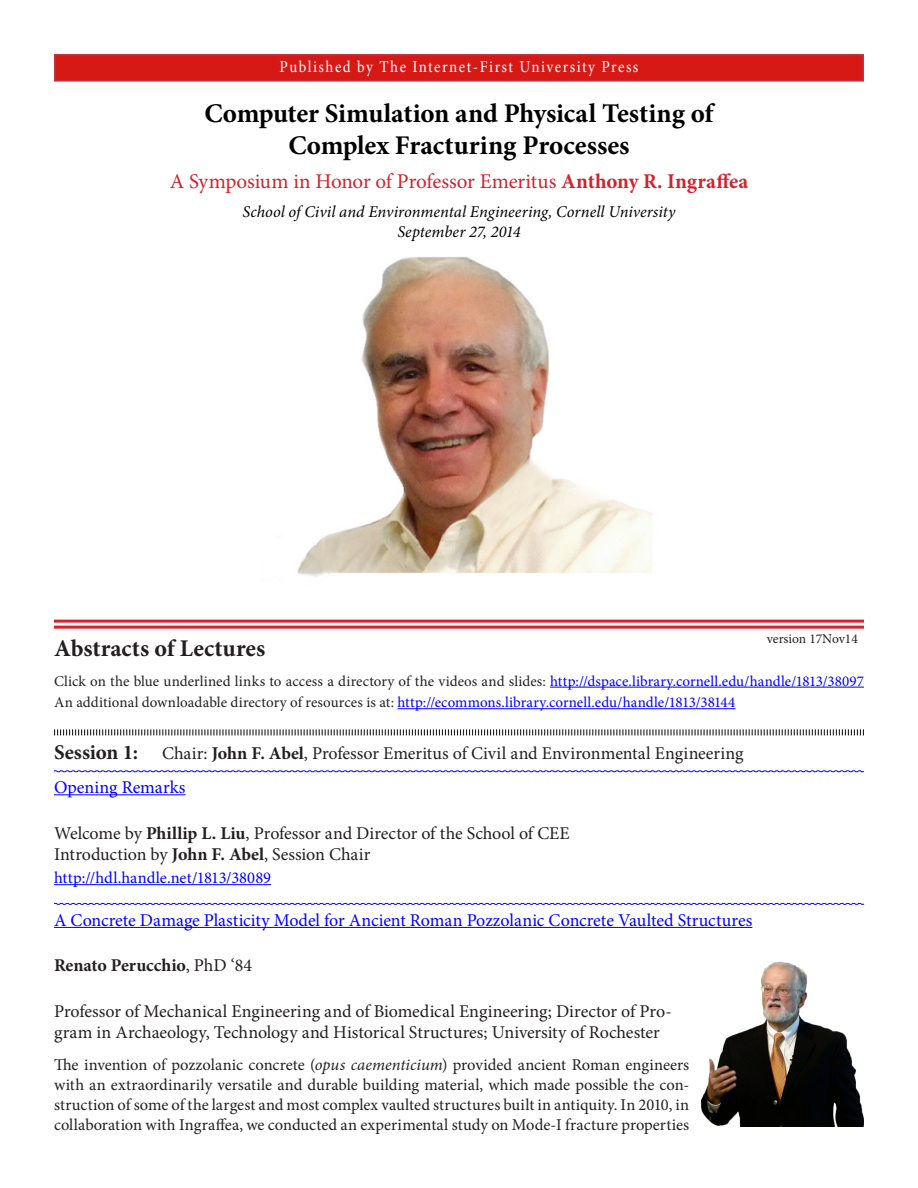
<style>
.page{position:relative;width:918px;height:1188px;background:#fff}
.page>*{position:absolute;margin:0;border:0;box-sizing:border-box;transform-origin:0 0}
.t1{font:700 27px "Minion Pro";letter-spacing:-.005em;color:#000}
.Session{font:700 24px "Minion Pro";color:#231f20}
.t2{font:21px "Minion Pro";letter-spacing:-.01em;color:#d1232a}
.Body_left_justify{font:18px/21.6px "Minion Pro";color:#231f20}
.Presentation_Title{font:18px "Minion Pro";letter-spacing:-.005em;color:#00f}
.Session_header{font:18px "Minion Pro";color:#231f20}
.Body_left_justify-2{font:700 18px "Minion Pro";letter-spacing:-.01em;color:#231f20}
.t3{font:16.5px/19.8px "Minion Pro";letter-spacing:.005em;color:#231f20;text-align:justify}
.t4{font:italic 16.5px "Minion Pro";color:#000}
.Body_2{font:16.5px "Minion Pro";letter-spacing:.095em;color:#fff;scale:.91 1}
.Athor{font:16.5px "Minion Pro";letter-spacing:-.005em;color:#00f}
.Body_Text{font:15px/21.6px "Minion Pro";letter-spacing:.005em;color:#231f20}
.t5{font:13.5px "Minion Pro";color:#231f20}
.s1{font-weight:700}
.s2{color:#00f}
.s3{font-weight:700;font-size:21px}
.s4{font-weight:400}
.s5{font-style:italic}
</style>
<div class="page">
<hr style="left:54px;top:620px;width:810px;height:3px;background:#d1232a">
<hr style="left:54px;top:626px;width:810px;height:3px;background:#d1232a">
<hr style="left:550px;top:687px;width:314px;height:1px;background:#00f">
<hr style="left:398px;top:708px;width:337px;height:1px;background:#00f">
<svg style="left:54px;top:729px;width:810px;height:7px"></svg>
<svg style="left:53px;top:770px;width:812px;height:3px"></svg>
<hr style="left:54px;top:794px;width:132px;height:1px;background:#00f">
<hr style="left:54px;top:884px;width:217px;height:1px;background:#00f">
<svg style="left:53px;top:903px;width:812px;height:2px;background:#7676ff"></svg>
<hr style="left:54px;top:927px;width:698px;height:1px;background:#00f">
<img style="left:297px;top:257px;width:355px;height:320px">
<div style="left:54px;top:54px;width:810px;height:28px;background:#d71916;border:2px solid #c0333f"></div>
<img style="left:701px;top:961px;width:163px;height:165px">
<p class="Body_2" style="left:280px;top:56px;width:396px">Published by The Internet-First University Press</p>
<p class="t1" style="left:204px;top:94px;width:511px">Computer Simulation and Physical Testing of</p>
<p class="t1" style="left:288px;top:126px;width:343px">Complex Fracturing Processes</p>
<p class="t2" style="left:170px;top:167px;width:580px">A Symposium in Honor of Professor Emeritus <span class="s1">Anthony R. Ingraffea</span></p>
<p class="t4" style="left:243px;top:200px;width:434px">School of Civil and Environmental Engineering, Cornell University</p>
<p class="t4" style="left:397px;top:220px;width:125px">September 27, 2014</p>
<p class="t5" style="left:767px;top:630px;width:93px">version 17Nov14</p>
<p class="Session" style="left:54px;top:631px;width:213px">Abstracts of Lectures</p>
<p class="Body_Text" style="left:54px;top:670px;width:811px">Click on the blue underlined links to access a directory of the videos and slides: <span class="s2">http://dspace.library.cornell.edu/handle/1813/38097<br></span>An additional downloadable directory of resources is at: <span class="s2">http://ecommons.library.cornell.edu/handle/1813/38144</span></p>
<p class="Session_header" style="left:54px;top:742px;width:691px"><span class="s3">Session 1:</span> Chair: <span class="s1">John F. Abel</span>, Professor Emeritus of Civil and Environmental Engineering</p>
<p class="Presentation_Title" style="left:54px;top:775px;width:133px">Opening Remarks</p>
<p class="Body_left_justify" style="left:54px;top:822px;width:517px">Welcome by <span class="s1">Phillip L. Liu</span>, Professor and Director of the School of CEE<br>Introduction by <span class="s1">John F. Abel</span>, Session Chair</p>
<p class="Athor" style="left:54px;top:867px;width:219px">http://hdl.handle.net/1813/38089</p>
<p class="Presentation_Title" style="left:54px;top:908px;width:700px">A Concrete Damage Plasticity Model for Ancient Roman Pozzolanic Concrete Vaulted Structures</p>
<p class="Body_left_justify-2" style="left:54px;top:953px;width:200px">Renato Perucchio<span class="s4">, PhD ‘84</span></p>
<p class="Body_left_justify" style="left:54px;top:1000px;width:619px">Professor of Mechanical Engineering and of Biomedical Engineering; Director of Pro&shy;gram in Archaeology, Technology and Historical Structures; University of Rochester</p>
<p class="t3" style="left:54px;top:1055px;width:637px">The invention of pozzolanic concrete (<span class="s5">opus caementicium</span>) provided ancient Roman engineers with an extraordinarily versatile and durable building material, which made possible the con&shy;struction of some of the largest and most complex vaulted structures built in antiquity. In 2010, in collaboration with Ingraffea, we conducted an experimental study on Mode-I fracture properties</p>
</div>
